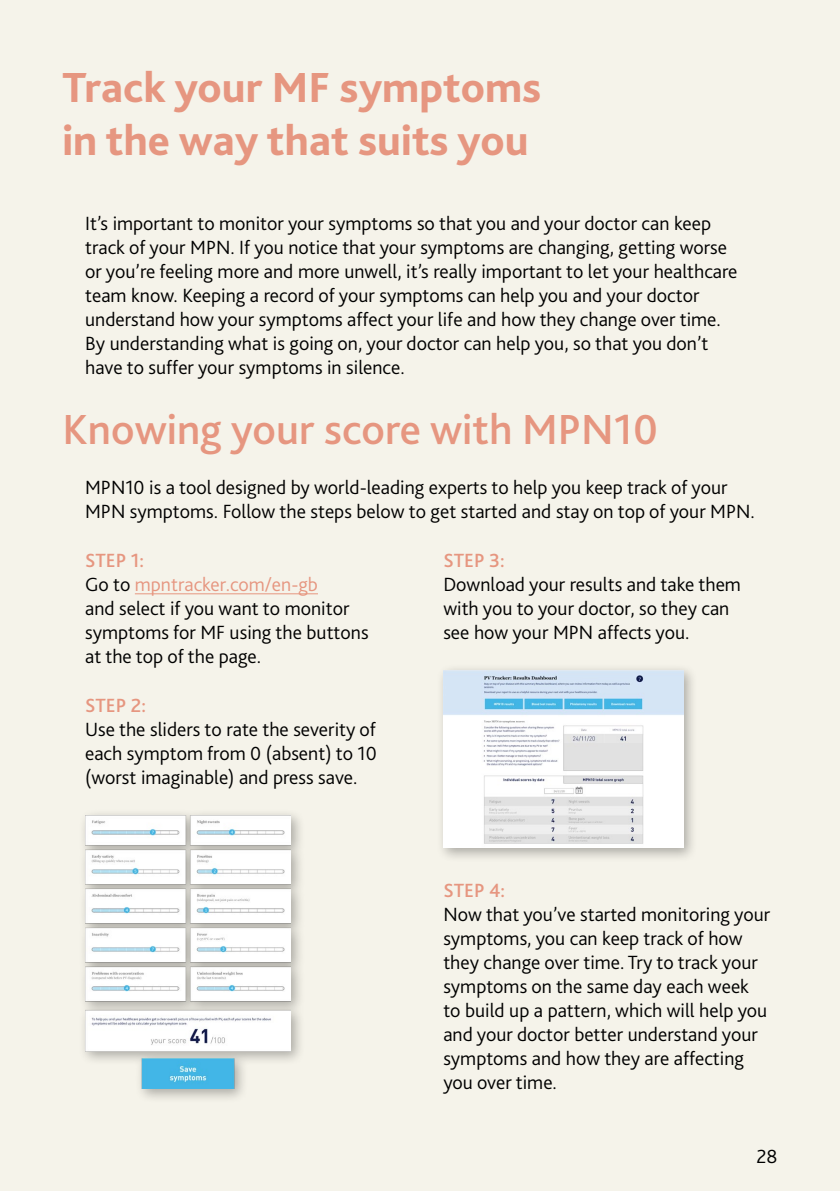
<style>
.page{position:relative;width:840px;height:1191px;background:#fff}
.page>*{position:absolute;margin:0;border:0;box-sizing:border-box;transform-origin:0 0}
.t1{font:800 44px/52.8px "Bliss 2";color:#e69680}
.t2{font:500 44px "Bliss 2";color:#e69680}
.t3{font:300 20px/24px "Bliss 2";color:#000}
.t4{font:500 20px "Bliss 2";color:#e69680}
.s1{font-weight:500;color:#e69680}
.s2{color:#e69680}
</style>
<div class="page">
<div style="left:0;top:0;width:839px;height:1191px;background:#f5f3ea"></div>
<hr style="left:135px;top:593px;width:183px;height:1px;background:#e69680">
<div style="left:79px;top:808px;width:226px;height:295px;background:#000;opacity:.3"></div>
<img style="left:85px;top:815px;width:205px;height:274px">
<div style="left:436px;top:663px;width:261px;height:199px;background:#000;opacity:.3"></div>
<img style="left:443px;top:670px;width:239px;height:177px">
<h1 class="t1" style="left:62px;top:60px;width:480px">Track your MF symptoms in the way that suits you</h1>
<p class="t3" style="left:85px;top:210px;width:653px">It’s important to monitor your symptoms so that you and your doctor can keep track of your MPN. If you notice that your symptoms are changing, getting worse or you’re feeling more and more unwell, it’s really important to let your healthcare team know. Keeping a record of your symptoms can help you and your doctor understand how your symptoms affect your life and how they change over time.<br>By understanding what is going on, your doctor can help you, so that you don’t have to suffer your symptoms in silence.</p>
<h1 class="t2" style="left:62px;top:402px;width:596px">Knowing your score with MPN10</h1>
<p class="t3" style="left:85px;top:474px;width:670px">MPN10 is a tool designed by world-leading experts to help you keep track of your<br>MPN symptoms. Follow the steps below to get started and stay on top of your MPN.</p>
<p class="t3" style="left:85px;top:547px;width:285px"><span class="s1">STEP 1:<br></span>Go to <span class="s2">mpntracker.com/en-gb<br></span>and select if you want to monitor symptoms for MF using the buttons at the top of the page.</p>
<p class="t4" style="left:85px;top:693px;width:62px">STEP 2:</p>
<p class="t3" style="left:85px;top:717px;width:293px;text-align:justify">Use the sliders to rate the severity of each symptom from 0 (absent) to 10 (worst imaginable) and press save.</p>
<p class="t4" style="left:443px;top:548px;width:63px">STEP 3:</p>
<p class="t3" style="left:443px;top:571px;width:299px">Download your results and take them with you to your doctor, so they can see how your MPN affects you.</p>
<p class="t4" style="left:443px;top:877px;width:63px">STEP 4:</p>
<p class="t3" style="left:443px;top:901px;width:328px">Now that you’ve started monitoring your symptoms, you can keep track of how they change over time. Try to track your symptoms on the same day each week to build up a pattern, which will help you and your doctor better understand your symptoms and how they are affecting you over time.</p>
<p class="t3" style="left:756px;top:1143px;width:23px">28</p>
</div>
